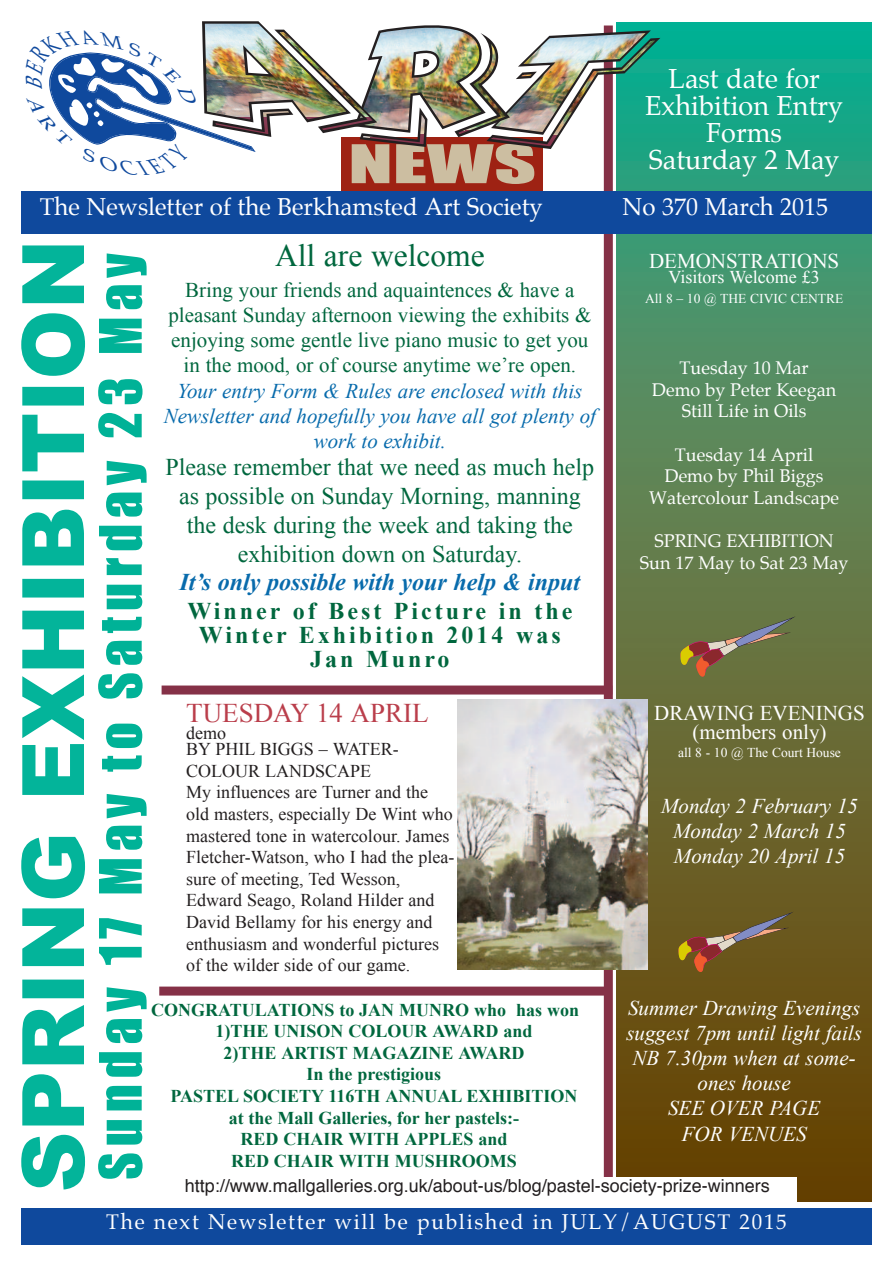
<style>
.page{position:relative;width:893px;height:1263px;background:#fff}
.page>*{position:absolute;margin:0;border:0;box-sizing:border-box;transform-origin:0 0}
.t1{font:54px "Impact";letter-spacing:.105em;color:#00b297}
.t2{font:49.2px "Impact";color:#ccbea1;scale:1.67 1}
.t3{font:31.5px "Times New Roman";color:#00673e}
.t4{font:27px/27px "Palatino";color:#fff;text-align:center}
.t5{font:27px "Times New Roman";color:#ba3e4b}
.t6{font:24px/28.8px "Times New Roman";color:#00673e;text-align:center}
.t7{font:700 24px/24px "Times New Roman";letter-spacing:.125em;color:#00673e;text-align:center}
.t8{font:24px "Palatino";color:#fff}
.t9{font:italic 700 24px "Times New Roman";color:#086bac}
.t10{font:21px/25.2px "Times New Roman";color:#00673e;text-align:center}
.t11{font:italic 21px/25.2px "Times New Roman";color:#fff;text-align:center}
.t12{font:italic 21px/25.2px "Times New Roman";color:#086bac;text-align:center}
.t13{font:21px "Palatino";letter-spacing:.08em;color:#fff}
.t14{font:21px/19.2px "Times New Roman";color:#fff;text-align:center}
.t15{font:18px/21.6px "Times New Roman";color:#231f20}
.t16{font:700 18px "Times New Roman";color:#00673e}
.t17{font:18px/21.6px "Palatino";color:#fff;text-align:center}
.t18{font:18px "Helvetica";color:#231f20}
.t19{font:18px "Times New Roman";color:#fff}
.t20{font:13.5px "Times New Roman";color:#fff}
</style>
<div class="page">
<div style="left:604px;top:26px;width:9px;height:1177px;background:#853147"></div>
<svg style="left:617px;top:23px;width:255px;height:1179px;background:#557645"></svg>
<div style="left:341px;top:137px;width:202px;height:53px;background:#9e2213"></div>
<div style="left:21px;top:1208px;width:851px;height:37px;background:#0f499d"></div>
<div style="left:162px;top:685px;width:450px;height:9px;background:#853147"></div>
<div style="left:159px;top:986px;width:449px;height:9px;background:#853147"></div>
<div style="left:21px;top:191px;width:851px;height:43px;background:#0f499d"></div>
<svg style="left:678px;top:616px;width:118px;height:66px;background:#747347"></svg>
<svg style="left:21px;top:245px;width:64px;height:944px;fill:#03b49a"></svg>
<svg style="left:676px;top:912px;width:118px;height:66px;background:#765c2b"></svg>
<img style="left:457px;top:699px;width:190px;height:270px">
<div style="left:183px;top:1177px;width:614px;height:26px;background:#fff"></div>
<img style="left:49px;top:21px;width:611px;height:154px">
<h2 class="t2" style="left:348px;top:134px;width:114px">NEWS</h2>
<h3 class="t4" style="left:645px;top:68px;width:200px">Last date for<br>Exhibition Entry<br>Forms<br>Saturday 2 May</h3>
<h3 class="t8" style="left:40px;top:195px;width:505px">The Newsletter of the Berkhamsted Art Society</h3>
<h3 class="t8" style="left:623px;top:195px;width:207px">No 370 March 2015</h3>
<h3 class="t3" style="left:275px;top:238px;width:211px">All are welcome</h3>
<p class="t10" style="left:168px;top:277px;width:425px">Bring your friends and aquaintences &amp; have a pleasant Sunday afternoon viewing the exhibits &amp; enjoying some gentle live piano music to get you in the mood, or of course anytime we’re open.</p>
<p class="t12" style="left:164px;top:378px;width:434px">Your entry Form &amp; Rules are enclosed with this<br>Newsletter and hopefully you have all got plenty of work to exhibit.</p>
<h3 class="t6" style="left:166px;top:453px;width:430px">Please remember that we need as much help as possible on Sunday Morning, manning the desk during the week and taking the exhibition down on Saturday.</h3>
<h3 class="t9" style="left:180px;top:569px;width:402px">It’s only possible with your help &amp; input</h3>
<h3 class="t7" style="left:187px;top:599px;width:386px">Winner of Best Picture in the<br>Winter Exhibition 2014 was<br>Jan Munro</h3>
<h1 class="t1" style="left:87px;top:1180px;width:928px;rotate:-90deg">Sunday 17 May to Saturday 23 May</h1>
<p class="t14" style="left:649px;top:252px;width:192px">DEMONSTRATIONS</p>
<p class="t19" style="left:668px;top:266px;width:153px">Visitors Welcome £3</p>
<p class="t20" style="left:645px;top:291px;width:200px">All 8 – 10 @ THE CIVIC CENTRE</p>
<p class="t17" style="left:652px;top:358px;width:185px">Tuesday 10 Mar<br>Demo by Peter Keegan<br>Still Life in Oils</p>
<p class="t17" style="left:649px;top:445px;width:191px">Tuesday 14 April<br>Demo by Phil Biggs<br>Watercolour Landscape</p>
<p class="t17" style="left:640px;top:531px;width:210px">SPRING EXHIBITION<br>Sun 17 May to Sat 23 May</p>
<h3 class="t5" style="left:186px;top:698px;width:244px">TUESDAY 14 APRIL</h3>
<p class="t15" style="left:186px;top:724px;width:214px;line-height:16.4px">demo<br>BY PHIL BIGGS – WATER-</p>
<p class="t15" style="left:186px;top:760px;width:270px">COLOUR LANDSCAPE<br>My influences are Turner and the old masters, especially De Wint who mastered tone in watercolour. James<br>Fletcher-Watson, who I had the plea&shy;sure of meeting, Ted Wesson,<br>Edward Seago, Roland Hilder and<br>David Bellamy for his energy and enthusiasm and wonderful pictures of the wilder side of our game.</p>
<p class="t14" style="left:654px;top:703px;width:212px">DRAWING EVENINGS (members only)</p>
<p class="t20" style="left:678px;top:745px;width:164px">all 8 - 10 @ The Court House</p>
<p class="t11" style="left:661px;top:793px;width:198px">Monday 2 February 15<br>Monday 2 March 15<br>Monday 20 April 15</p>
<p class="t11" style="left:626px;top:995px;width:237px">Summer Drawing Evenings suggest 7pm until light fails<br>NB 7.30pm when at some&shy;ones house<br>SEE OVER PAGE<br>FOR VENUES</p>
<p class="t16" style="left:151px;top:999px;width:430px">CONGRATULATIONS to JAN MUNRO who has won</p>
<p class="t16" style="left:215px;top:1021px;width:318px">1)THE UNISON COLOUR AWARD and</p>
<p class="t16" style="left:223px;top:1043px;width:302px">2)THE ARTIST MAGAZINE AWARD</p>
<p class="t16" style="left:307px;top:1064px;width:136px">In the prestigious</p>
<p class="t16" style="left:170px;top:1086px;width:408px">PASTEL SOCIETY 116TH ANNUAL EXHIBITION</p>
<p class="t16" style="left:229px;top:1107px;width:292px">at the Mall Galleries, for her pastels:-</p>
<p class="t16" style="left:241px;top:1129px;width:268px">RED CHAIR WITH APPLES and</p>
<p class="t16" style="left:231px;top:1151px;width:287px">RED CHAIR WITH MUSHROOMS</p>
<p class="t18" style="left:185px;top:1178px;width:587px">http://www.mallgalleries.org.uk/about-us/blog/pastel-society-prize-winners</p>
<p class="t13" style="left:106px;top:1212px;width:682px">The next Newsletter will be published in JULY/AUGUST 2015</p>
</div>
